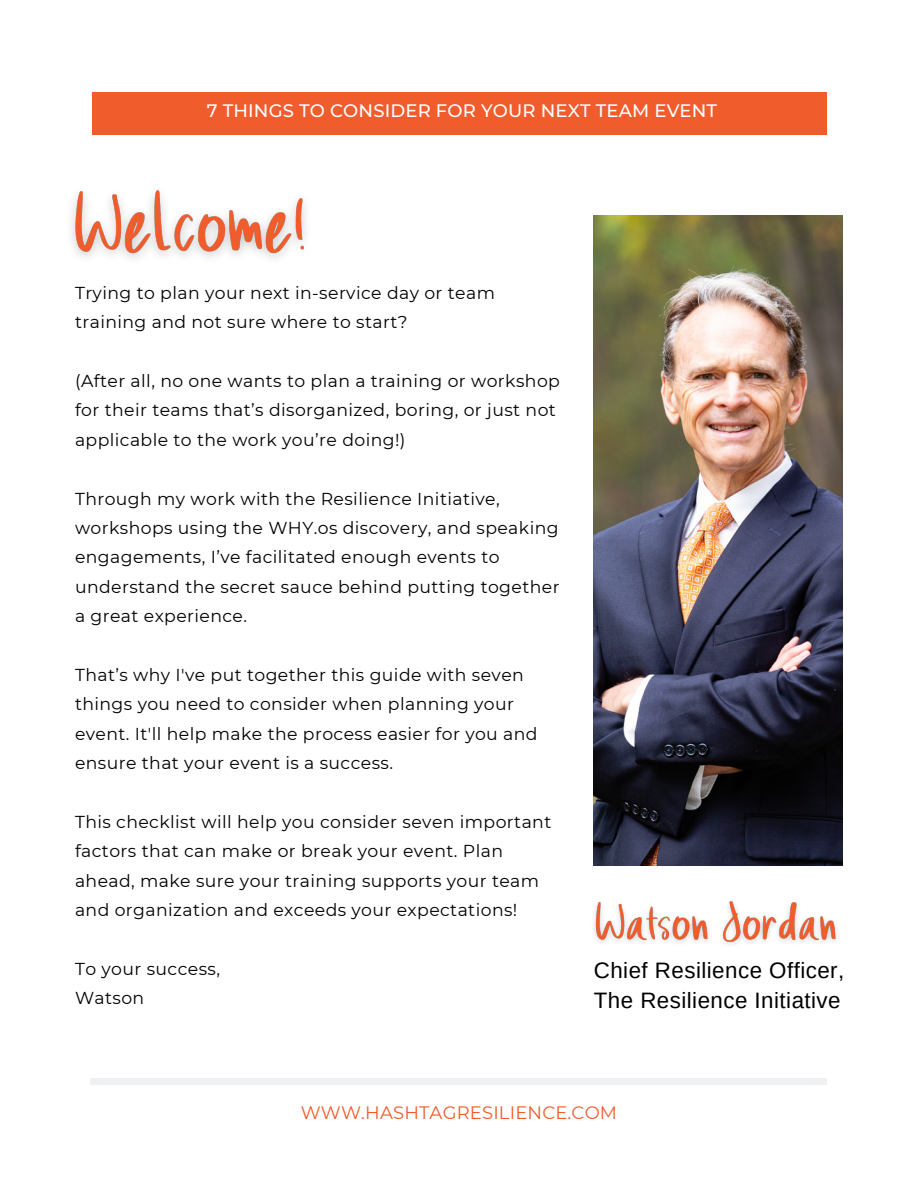
<style>
.page{position:relative;width:918px;height:1188px;background:#fff}
.page>*{position:absolute;margin:0;border:0;box-sizing:border-box;transform-origin:0 0}
.t1{font:22.35px/30.3px "Arimo";letter-spacing:.02em;color:#000}
.t2{font:500 18px "Montserrat";letter-spacing:.01em;color:#fff}
.t3{font:18px "Montserrat";letter-spacing:.01em;color:#f15c2d}
.t4{font:17.25px/29.4px "Montserrat";letter-spacing:.025em;color:#000}
</style>
<div class="page">
<img style="left:71px;top:190px;width:235px;height:69px">
<div style="left:92px;top:92px;width:734px;height:43px;background:#f15c2d"></div>
<img style="left:594px;top:901px;width:243px;height:44px">
<img style="left:594px;top:216px;width:248px;height:649px">
<div style="left:91px;top:1079px;width:736px;height:6px;background:#eef0f2"></div>
<p class="t2" style="left:207px;top:100px;width:512px">7 THINGS TO CONSIDER FOR YOUR NEXT TEAM EVENT</p>
<p class="t4" style="left:75px;top:278px;width:421px">Trying to plan your next in-service day or team training and not sure where to start?</p>
<p class="t4" style="left:75px;top:366px;width:486px">(After all, no one wants to plan a training or workshop for their teams that’s disorganized, boring, or just not applicable to the work you’re doing!)</p>
<p class="t4" style="left:75px;top:484px;width:486px">Through my work with the Resilience Initiative, workshops using the WHY.os discovery, and speaking engagements, I’ve facilitated enough events to understand the secret sauce behind putting together a great experience.</p>
<p class="t4" style="left:75px;top:660px;width:464px">That’s why I've put together this guide with seven things you need to consider when planning your event. It'll help make the process easier for you and ensure that your event is a success.</p>
<p class="t4" style="left:75px;top:807px;width:478px">This checklist will help you consider seven important factors that can make or break your event. Plan ahead, make sure your training supports your team and organization and exceeds your expectations!</p>
<p class="t4" style="left:75px;top:954px;width:146px">To your success,<br>Watson</p>
<p class="t1" style="left:594px;top:955px;width:252px">Chief Resilience Officer,<br>The Resilience Initiative</p>
<p class="t3" style="left:301px;top:1102px;width:318px">WWW.HASHTAGRESILIENCE.COM</p>
</div>
